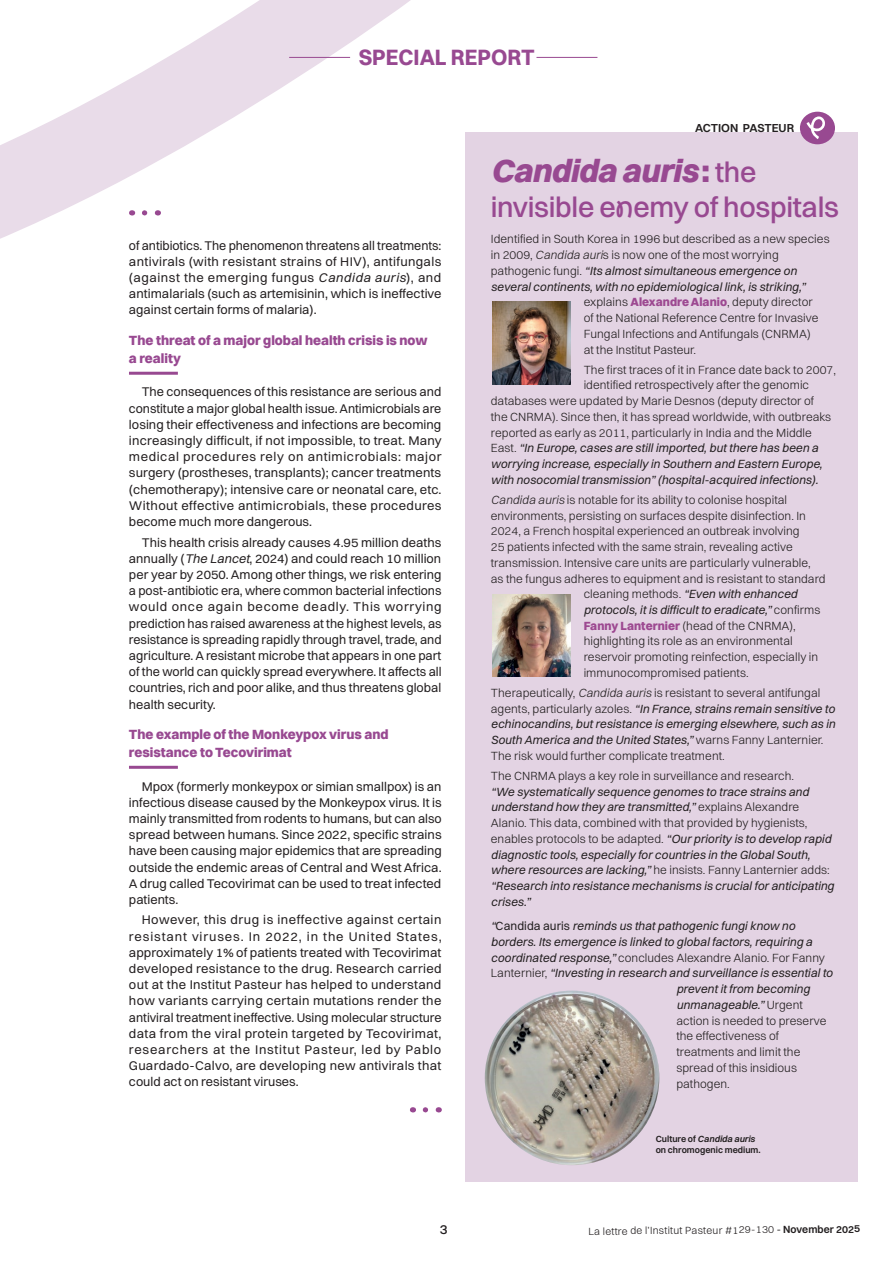
<style>
.page{position:relative;width:893px;height:1263px;background:#fff}
.page>*{position:absolute;margin:0;border:0;box-sizing:border-box;transform-origin:0 0}
.t1{font:italic 800 32.25px "Switzer";letter-spacing:-.01em;color:#984991}
.t2{font:500 28.5px "Switzer";letter-spacing:-.01em;color:#984991}
.t3{font:700 22.5px "Switzer";color:#984991;scale:.96 1}
.t4{font:800 13.5px/18px "Switzer";color:#984991}
.t5{font:500 13.5px "Switzer";color:#231f20}
.t6{font:12.75px/16.2px "Switzer";color:#231f20;text-align:justify}
.t7{font:300 12px/15.8px "Switzer";letter-spacing:.005em;color:#231f20}
.t8{font:italic 12px/15.8px "Switzer";letter-spacing:.005em;color:#231f20}
.t9{font:600 11.7px "Switzer";color:#231f20}
.t10{font:300 10.5px "Switzer";color:#231f20}
.t11{font:600 9px/10.5px "Switzer";color:#231f20}
.s1{font-style:italic}
.s2{font-style:normal}
.s3{font-weight:500;font-style:normal;font-size:28.5px}
.s4{font-family:"Pasteurscript"}
.s5{font-weight:300;font-style:normal}
.s6{font-weight:800;color:#9d4991}
.s7{font-weight:400;font-style:italic}
.s8{font-weight:400}
.s9{font-weight:600}
</style>
<div class="page">
<div style="left:465px;top:132px;width:393px;height:1049px;background:#e3d3e3"></div>
<svg style="left:0;top:0;width:495px;height:310px"></svg>
<hr style="left:129px;top:372px;width:49px;height:3px;background:#984991">
<hr style="left:129px;top:766px;width:49px;height:3px;background:#984991">
<svg style="left:425px;top:1107px;width:3px;height:5px"></svg>
<svg style="left:144px;top:210px;width:7px;height:5px"></svg>
<img style="left:493px;top:302px;width:78px;height:82px">
<img style="left:493px;top:594px;width:78px;height:83px">
<img style="left:485px;top:990px;width:174px;height:175px;border-radius:87px">
<hr style="left:289px;top:57px;width:61px;height:1px;background:#984991">
<hr style="left:536px;top:57px;width:61px;height:1px;background:#984991">
<div style="left:800px;top:112px;width:35px;height:32px;background:#984991;border-radius:50%"></div>
<svg style="left:806px;top:116px;width:19px;height:23px"></svg>
<h3 class="t3" style="left:359px;top:43px;width:185px">SPECIAL REPORT</h3>
<p class="t9" style="left:695px;top:121px;width:101px">ACTION PASTEUR</p>
<p class="t6" style="left:129px;top:237px;width:314px">of antibiotics. The phenomenon threatens all treatments: antivirals (with resistant strains of HIV), antifungals (against the emerging fungus <span class="s1">Candida auris</span>), and antimalarials (such as artemisinin, which is ineffective against certain forms of malaria).</p>
<p class="t4" style="left:129px;top:331px;width:300px">The threat of a major global health crisis is now a reality</p>
<p class="t6" style="left:129px;top:384px;width:314px;text-indent:13px">The consequences of this resistance are serious and constitute a major global health issue. Antimicrobials are losing their effectiveness and infections are becoming increasingly difficult, if not impossible, to treat. Many medical procedures rely on antimicrobials: major surgery (prostheses, transplants); cancer treatments (chemotherapy); intensive care or neonatal care, etc.<br>Without effective antimicrobials, these procedures become much more dangerous.</p>
<p class="t6" style="left:129px;top:534px;width:314px;text-indent:13px">This health crisis already causes 4.95 million deaths annually (<span class="s1">The Lancet</span>, 2024) and could reach 10 million per year by 2050. Among other things, we risk entering a post-antibiotic era, where common bacterial infections would once again become deadly. This worrying prediction has raised awareness at the highest levels, as resistance is spreading rapidly through travel, trade, and agriculture. A resistant microbe that appears in one part of the world can quickly spread everywhere. It affects all countries, rich and poor alike, and thus threatens global health security.</p>
<p class="t4" style="left:129px;top:725px;width:261px">The example of the Monkeypox virus and resistance to Tecovirimat</p>
<p class="t6" style="left:129px;top:778px;width:314px;text-indent:13px">Mpox (formerly monkeypox or simian smallpox) is an infectious disease caused by the Monkeypox virus. It is mainly transmitted from rodents to humans, but can also spread between humans. Since 2022, specific strains have been causing major epidemics that are spreading outside the endemic areas of Central and West Africa.<br>A drug called Tecovirimat can be used to treat infected patients.</p>
<p class="t6" style="left:129px;top:912px;width:314px;text-indent:13px">However, this drug is ineffective against certain resistant viruses. In 2022, in the United States, approximately 1% of patients treated with Tecovirimat developed resistance to the drug. Research carried out at the Institut Pasteur has helped to understand how variants carrying certain mutations render the antiviral treatment ineffective. Using molecular structure data from the viral protein targeted by Tecovirimat, researchers at the Institut Pasteur, led by Pablo Guardado-Calvo, are developing new antivirals that could act on resistant viruses.</p>
<h1 class="t1" style="left:491px;top:151px;width:267px">Candida auris<span class="s2">:</span> <span class="s3">the</span></h1>
<h2 class="t2" style="left:491px;top:189px;width:350px">invisible e<span class="s4">n</span>emy of hospitals</h2>
<p class="t7" style="left:491px;top:231px;width:340px">Identified in South Korea in 1996 but described as a new species</p>
<p class="t7" style="left:491px;top:247px;width:290px">in 2009, <span class="s1">Candida auri</span>s is now one of the most worrying</p>
<p class="t8" style="left:491px;top:263px;width:307px"><span class="s5">pathogenic fungi.</span> “Its almost simultaneous emergence on</p>
<p class="t8" style="left:491px;top:278px;width:316px">several continents, with no epidemiological link, is striking,”</p>
<p class="t7" style="left:584px;top:294px;width:231px">explains <span class="s6">Alexandre Alanio</span>, deputy director</p>
<p class="t7" style="left:584px;top:310px;width:236px">of the National Reference Centre for Invasive</p>
<p class="t7" style="left:584px;top:326px;width:228px">Fungal Infections and Antifungals (CNRMA)</p>
<p class="t7" style="left:584px;top:341px;width:114px">at the Institut Pasteur.</p>
<p class="t7" style="left:584px;top:361px;width:254px">The first traces of it in France date back to 2007,</p>
<p class="t7" style="left:584px;top:377px;width:227px">identified retrospectively after the genomic</p>
<p class="t7" style="left:491px;top:393px;width:325px">databases were updated by Marie Desnos (deputy director of</p>
<p class="t7" style="left:491px;top:409px;width:342px">the CNRMA). Since then, it has spread worldwide, with outbreaks</p>
<p class="t7" style="left:491px;top:424px;width:323px">reported as early as 2011, particularly in India and the Middle</p>
<p class="t8" style="left:491px;top:440px;width:329px"><span class="s5">East.</span> “In Europe, cases are still imported, but there has been a</p>
<p class="t8" style="left:491px;top:456px;width:333px">worrying increase, especially in Southern and Eastern Europe,</p>
<p class="t8" style="left:491px;top:472px;width:329px">with nosocomial transmission” (hospital-acquired infections).</p>
<p class="t7" style="left:491px;top:492px;width:298px"><span class="s1">Candida auris</span> is notable for its ability to colonise hospital</p>
<p class="t7" style="left:491px;top:507px;width:317px">environments, persisting on surfaces despite disinfection. In</p>
<p class="t7" style="left:491px;top:523px;width:310px">2024, a French hospital experienced an outbreak involving</p>
<p class="t7" style="left:491px;top:539px;width:304px">25 patients infected with the same strain, revealing active</p>
<p class="t7" style="left:491px;top:555px;width:321px">transmission. Intensive care units are particularly vulnerable,</p>
<p class="t7" style="left:491px;top:570px;width:336px">as the fungus adheres to equipment and is resistant to standard</p>
<p class="t8" style="left:584px;top:586px;width:215px"><span class="s5">cleaning methods.</span> “Even with enhanced</p>
<p class="t8" style="left:584px;top:602px;width:238px">protocols, it is difficult to eradicate,” <span class="s5">confirms</span></p>
<p class="t7" style="left:584px;top:618px;width:214px"><span class="s6">Fanny Lanternier</span> (head of the CNRMA),</p>
<p class="t7" style="left:584px;top:633px;width:211px">highlighting its role as an environmental</p>
<p class="t7" style="left:584px;top:649px;width:236px">reservoir promoting reinfection, especially in</p>
<p class="t7" style="left:584px;top:665px;width:166px">immunocompromised patients.</p>
<p class="t7" style="left:491px;top:685px;width:346px">Therapeutically, <span class="s1">Candida auris</span> is resistant to several antifungal agents, particularly azoles. <span class="s7">“In France, strains remain sensitive to echinocandins, but resistance is emerging elsewhere, such as in South America and the United States,”</span> warns Fanny Lanternier.<br>The risk would further complicate treatment.</p>
<p class="t7" style="left:491px;top:768px;width:305px">The CNRMA plays a key role in surveillance and research.</p>
<p class="t8" style="left:491px;top:783px;width:345px">“We systematically sequence genomes to trace strains and understand how they are transmitted,” <span class="s5">explains Alexandre Alanio. This data, combined with that provided by hygienists, enables protocols to be adapted.</span> “Our priority is to develop rapid diagnostic tools, especially for countries in the Global South, where resources are lacking,” <span class="s5">he insists. Fanny Lanternier adds: </span>“Research into resistance mechanisms is crucial for anticipating crises.”</p>
<p class="t8" style="left:491px;top:918px;width:306px">“<span class="s2">Candida auris</span> reminds us that pathogenic fungi know no</p>
<p class="t8" style="left:491px;top:934px;width:323px">borders. Its emergence is linked to global factors, requiring a</p>
<p class="t7" style="left:491px;top:949px;width:336px"><span class="s7">coordinated response,”</span> concludes Alexandre Alanio. For Fanny</p>
<p class="t8" style="left:491px;top:965px;width:343px"><span class="s5">Lanternier,</span> “Investing in research and surveillance is essential to</p>
<p class="t8" style="left:676px;top:981px;width:135px">prevent it from becoming</p>
<p class="t8" style="left:676px;top:997px;width:128px">unmanageable.” <span class="s5">Urgent</span></p>
<p class="t7" style="left:676px;top:1012px;width:152px">action is needed to preserve</p>
<p class="t7" style="left:676px;top:1028px;width:104px">the effectiveness of</p>
<p class="t7" style="left:676px;top:1044px;width:126px">treatments and limit the</p>
<p class="t7" style="left:676px;top:1060px;width:122px">spread of this insidious</p>
<p class="t7" style="left:676px;top:1075px;width:55px">pathogen.</p>
<p class="t11" style="left:656px;top:1134px;width:106px">Culture of <span class="s1">Candida auris </span>on chromogenic medium.</p>
<p class="t5" style="left:440px;top:1221px;width:9px">3</p>
<p class="t10" style="left:588px;top:1225px;width:273px;rotate:-1deg">La lettre de l’Institut Pasteur #129-130 <span class="s8">-</span> <span class="s9">November 2025</span></p>
</div>
